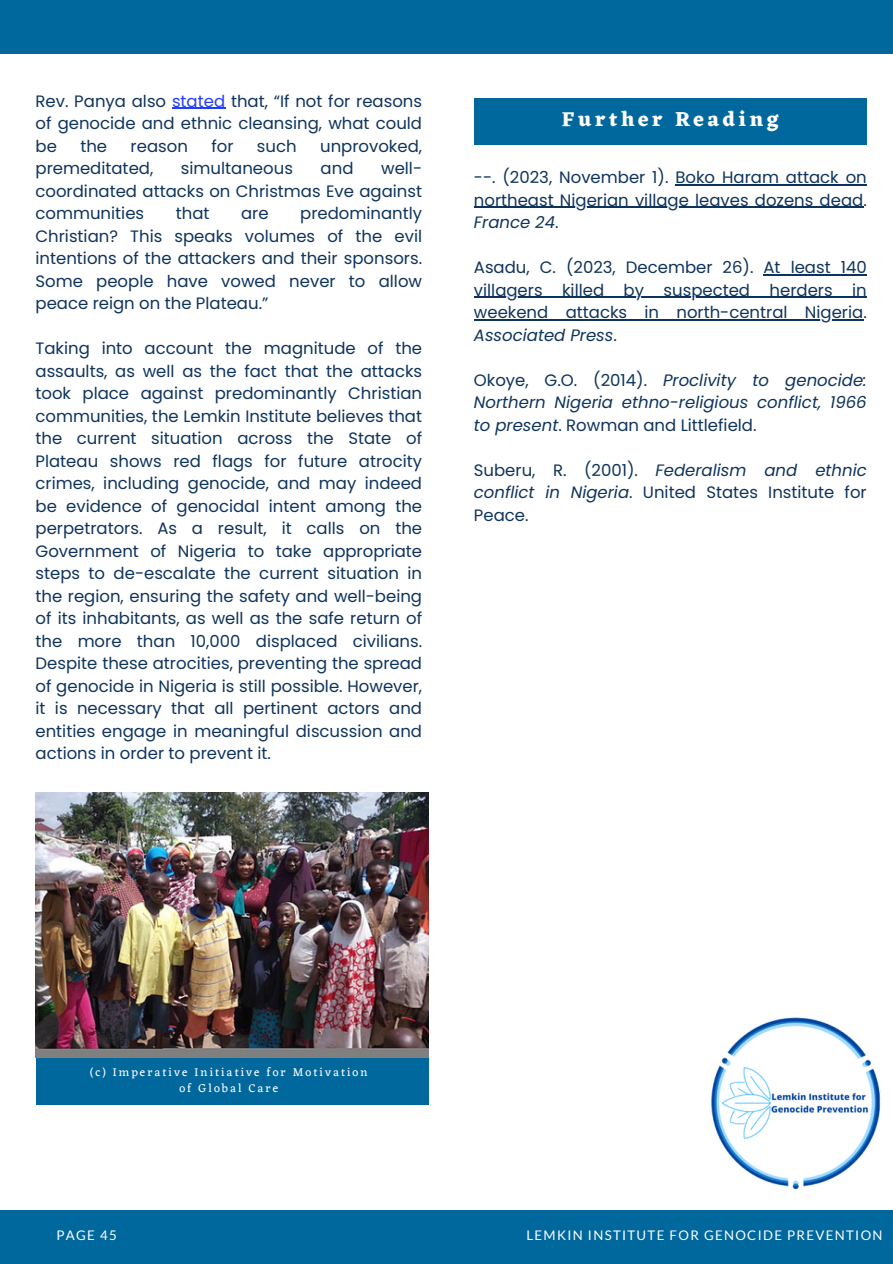
<style>
.page{position:relative;width:893px;height:1264px;background:#fff}
.page>*{position:absolute;margin:0;border:0;box-sizing:border-box;transform-origin:0 0}
.t1{font:700 20.85px "Eczar";letter-spacing:.17em;color:#fff}
.t2{font:16.5px/22.5px "Poppins";color:#0e335d;text-align:justify}
.t3{font:italic 16.5px/22.5px "Poppins";color:#0e335d;text-align:justify}
.t4{font:13.2px "Lato";letter-spacing:.1em;color:#fff}
.t5{font:11.85px/15.9px "Eczar";letter-spacing:.17em;color:#fff;text-align:center}
.s1{color:#233dff}
.s2{font-style:italic}
.s3{font-style:normal}
</style>
<div class="page">
<div style="left:0;top:0;width:892px;height:53px;background:#00689d"></div>
<img style="left:36px;top:792px;width:392px;height:265px">
<div style="left:36px;top:1057px;width:392px;height:47px;background:#00689d"></div>
<div style="left:0;top:1210px;width:892px;height:53px;background:#00689d"></div>
<img style="left:711px;top:1017px;width:171px;height:173px">
<hr style="left:172px;top:108px;width:53px;height:1px;background:#233dff">
<hr style="left:675px;top:184px;width:191px;height:1px;background:#0e335d">
<hr style="left:474px;top:207px;width:378px;height:1px;background:#0e335d">
<hr style="left:763px;top:274px;width:103px;height:1px;background:#0e335d">
<hr style="left:474px;top:297px;width:392px;height:1px;background:#0e335d">
<hr style="left:474px;top:319px;width:389px;height:1px;background:#0e335d">
<div style="left:474px;top:98px;width:392px;height:47px;background:#00689d"></div>
<p class="t2" style="left:36px;top:90px;width:388px">Rev. Panya also <span class="s1">stated</span> that, “If not for reasons of genocide and ethnic cleansing, what could be</p>
<p class="t2" style="left:80px;top:135px;width:28px">the</p>
<p class="t2" style="left:131px;top:135px;width:59px">reason</p>
<p class="t2" style="left:211px;top:135px;width:24px">for</p>
<p class="t2" style="left:257px;top:135px;width:41px">such</p>
<p class="t2" style="left:320px;top:135px;width:103px">unprovoked,</p>
<p class="t2" style="left:36px;top:157px;width:119px">premeditated,</p>
<p class="t2" style="left:181px;top:157px;width:113px">simultaneous</p>
<p class="t2" style="left:320px;top:157px;width:34px">and</p>
<p class="t2" style="left:36px;top:157px;width:388px;text-indent:345px">well&shy;coordinated attacks on Christmas Eve against communities</p>
<p class="t2" style="left:36px;top:202px;width:388px;text-indent:265px">predominantly Christian? This speaks volumes of the evil intentions of the attackers and their sponsors.<br>Some people have vowed never to allow peace reign on the Plateau.”</p>
<p class="t2" style="left:36px;top:337px;width:388px">Taking into account the magnitude of the assaults, as well as the fact that the attacks took place against predominantly Christian communities, the Lemkin Institute believes that the current situation across the State of Plateau shows red flags for future atrocity crimes, including genocide, and may indeed be evidence of genocidal intent among the perpetrators. As a result, it calls on the Government of Nigeria to take appropriate steps to de-escalate the current situation in the region, ensuring the safety and well-being of its inhabitants, as well as the safe return of the more than 10,000 displaced civilians.<br>Despite these atrocities, preventing the spread of genocide in Nigeria is still possible. However, it is necessary that all pertinent actors and entities engage in meaningful discussion and actions in order to prevent it.</p>
<p class="t2" style="left:176px;top:202px;width:35px">that</p>
<p class="t2" style="left:241px;top:202px;width:29px">are</p>
<p class="t1" style="left:561px;top:107px;width:219px">Further Reading</p>
<p class="t2" style="left:474px;top:166px;width:394px">--. (2023, November 1). Boko Haram attack on northeast Nigerian village leaves dozens dead.<br><span class="s2">France 24</span>.</p>
<p class="t2" style="left:474px;top:256px;width:394px">Asadu, C. (2023, December 26). At least 140 villagers killed by suspected herders in weekend attacks in north-central Nigeria.<br><span class="s2">Associated Press</span>.</p>
<p class="t3" style="left:474px;top:369px;width:394px"><span class="s3">Okoye, G.O. (2014).</span> Proclivity to genocide:<br>Northern Nigeria ethno-religious conflict, 1966 to present<span class="s3">. Rowman and Littlefield.</span></p>
<p class="t2" style="left:474px;top:459px;width:394px">Suberu, R. (2001). <span class="s2">Federalism and ethnic conflict in Nigeria</span>. United States Institute for Peace.</p>
<p class="t5" style="left:90px;top:1064px;width:279px">(c) Imperative Initiative for Motivation of Global Care</p>
<p class="t4" style="left:57px;top:1226px;width:62px">PAGE 45</p>
<p class="t4" style="left:526px;top:1226px;width:357px">LEMKIN INSTITUTE FOR GENOCIDE PREVENTION</p>
</div>
